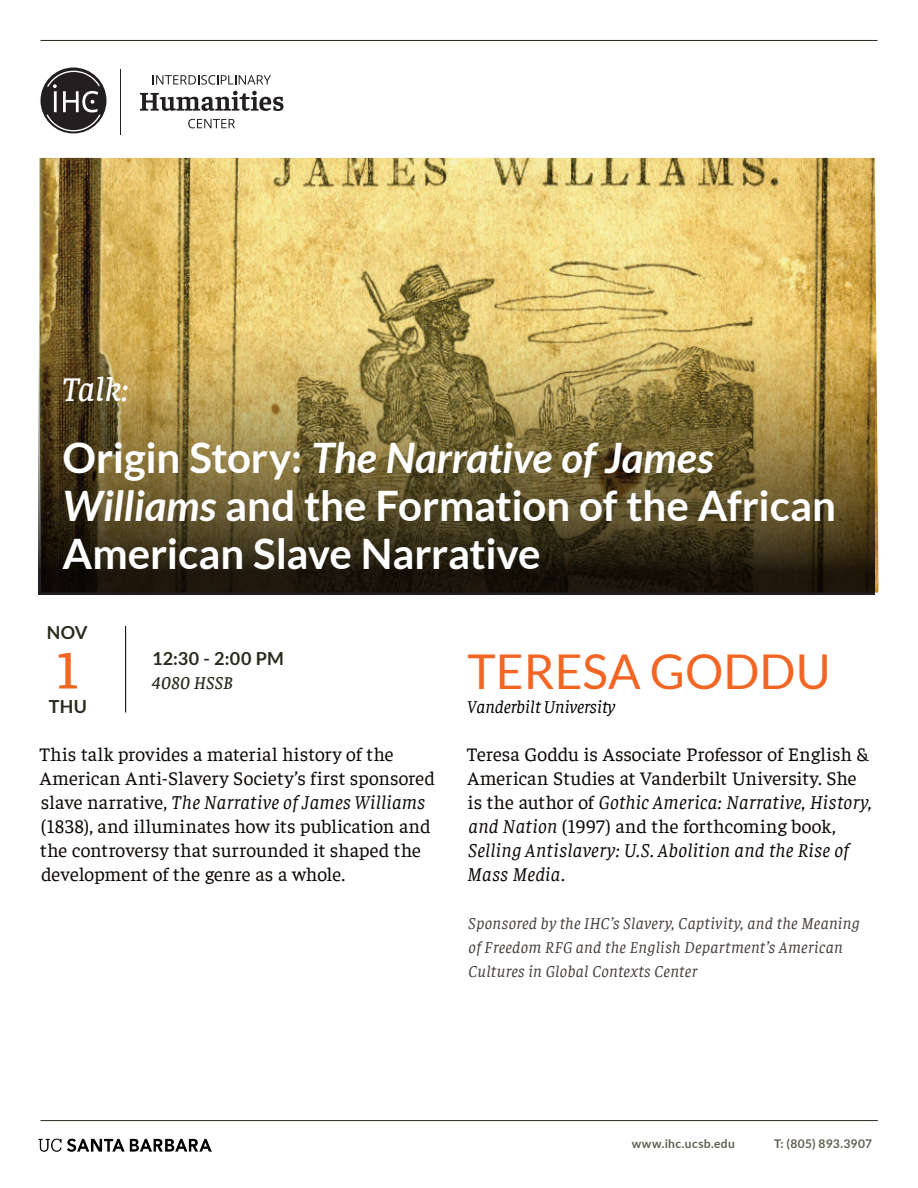
<style>
.page{position:relative;width:918px;height:1188px;background:#fff}
.page>*{position:absolute;margin:0;border:0;box-sizing:border-box;transform-origin:0 0}
.t1{font:500 54px "Faustina";color:#f26522}
.t2{font:48px "Lato";color:#f26522}
.t3{font:700 42px/48px "Lato";letter-spacing:-.005em;color:#fff}
.t4{font:italic 500 34.5px "Faustina";color:#fff}
.t5{font:19.5px/24px "Faustina";letter-spacing:.01em;color:#100b08}
.t6{font:italic 18px "Faustina";color:#000}
.t7{font:700 18px "Lato";letter-spacing:.015em;color:#2b2a1d}
.t8{font:italic 500 18px "Faustina";letter-spacing:.025em;color:#2b2a1d}
.t9{font:italic 16.5px/24px "Faustina";letter-spacing:.02em;color:#47403d}
.t10{font:700 12px "Lato";letter-spacing:.03em;color:#615d52}
.s1{font-style:italic}
</style>
<div class="page">
<img style="left:39px;top:158px;width:840px;height:434px">
<svg style="left:39px;top:255px;width:836px;height:339px;background:#87743f"></svg>
<hr style="left:40px;top:1120px;width:838px;height:1px;background:#2b2a1d">
<hr style="left:40px;top:40px;width:838px;height:1px;background:#2b2a1d">
<hr style="left:125px;top:626px;width:1px;height:87px;background:#000">
<hr style="left:120px;top:69px;width:1px;height:66px;background:#231f20">
<svg style="left:140px;top:91px;width:144px;height:20px"></svg>
<svg style="left:188px;top:119px;width:47px;height:9px"></svg>
<svg style="left:153px;top:75px;width:118px;height:10px"></svg>
<svg style="left:40px;top:68px;width:66px;height:65px"></svg>
<img style="left:39px;top:1139px;width:173px;height:13px">
<p class="t4" style="left:62px;top:365px;width:68px">Talk:</p>
<p class="t3" style="left:62px;top:433px;width:775px">Origin Story: <span class="s1">The Narrative of James<br>Williams</span> and the Formation of the African<br>American Slave Narrative</p>
<p class="t7" style="left:47px;top:623px;width:42px">NOV</p>
<p class="t1" style="left:56px;top:634px;width:23px">1</p>
<p class="t7" style="left:49px;top:696px;width:39px">THU</p>
<p class="t7" style="left:152px;top:648px;width:133px">12:30 - 2:00 PM</p>
<p class="t8" style="left:152px;top:670px;width:83px">4080 HSSB</p>
<p class="t5" style="left:39px;top:740px;width:397px">This talk provides a material history of the American Anti-Slavery Society’s first sponsored slave narrative, <span class="s1">The Narrative of James Williams </span>(1838), and illuminates how its publication and the controversy that surrounded it shaped the development of the genre as a whole.</p>
<p class="t2" style="left:468px;top:644px;width:365px">TERESA GODDU</p>
<p class="t6" style="left:468px;top:694px;width:149px">Vanderbilt University</p>
<p class="t5" style="left:467px;top:740px;width:407px">Teresa Goddu is Associate Professor of English &amp; American Studies at Vanderbilt University. She is the author of <span class="s1">Gothic America: Narrative, History, and Nation</span> (1997) and the forthcoming book, <span class="s1">Selling Antislavery: U.S. Abolition and the Rise of Mass Media</span>.</p>
<p class="t9" style="left:468px;top:910px;width:393px">Sponsored by the IHC’s Slavery, Captivity, and the Meaning of Freedom RFG and the English Department’s American<br>Cultures in Global Contexts Center</p>
<p class="t10" style="left:632px;top:1137px;width:105px">www.ihc.ucsb.edu</p>
<p class="t10" style="left:774px;top:1137px;width:99px">T: (805) 893.3907</p>
</div>
